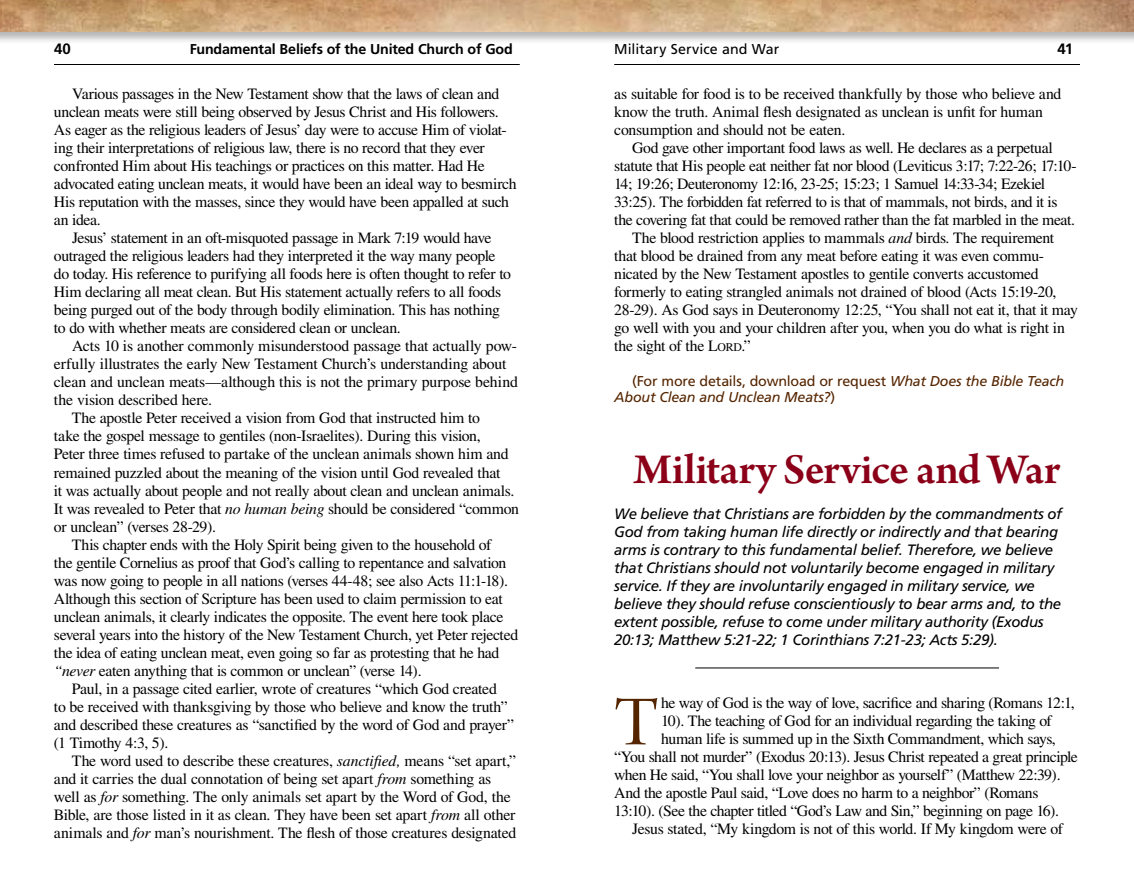
<style>
.page{position:relative;width:1134px;height:891px;background:#fff}
.page>*{position:absolute;margin:0;border:0;box-sizing:border-box;transform-origin:0 0}
.t1{font:74.55px "Arno Pro Display";color:#552500}
.t2{font:600 45px "Arno Pro";letter-spacing:-.005em;color:#8b0018}
.t3{font:15.75px/18px "Times";letter-spacing:-.025em;color:#000}
.t4{font:15.75px "Times";letter-spacing:-.005em;color:#000}
.t5{font:italic 15px/18px "Frutiger";letter-spacing:-.02em;color:#000}
.t6{font:700 15px "Frutiger";color:#000}
.t7{font:italic 14.25px/16.5px "Frutiger";letter-spacing:-.015em;color:#552500}
.t8{font:700 14.25px "Frutiger";letter-spacing:-.015em;color:#000}
.t9{font:14.25px "Frutiger";letter-spacing:.005em;color:#000}
.s1{font-style:italic}
.s2{font-style:inherit}
.s3{font-size:11.85px}
.s4{font-style:normal}
</style>
<div class="page">
<hr style="left:54px;top:64px;width:466px;height:1px;background:#000">
<div style="left:0;top:0;width:567px;height:44px;background:#000;opacity:.3"></div>
<img style="left:0;top:0;width:567px;height:32px">
<hr style="left:614px;top:64px;width:466px;height:1px;background:#000">
<div style="left:567px;top:0;width:567px;height:44px;background:#000;opacity:.3"></div>
<svg style="left:567px;top:0;width:567px;height:32px;background:#cea67d"></svg>
<hr style="left:695px;top:668px;width:304px;height:1px;background:#000">
<p class="t9" style="left:614px;top:41px;width:167px">Military Service and War</p>
<p class="t6" style="left:54px;top:40px;width:18px">40</p>
<p class="t8" style="left:190px;top:41px;width:325px">Fundamental Beliefs of the United Church of God</p>
<p class="t6" style="left:1057px;top:40px;width:17px">41</p>
<p class="t3" style="left:72px;top:85px;width:429px">Various passages in the New Testament show that the laws of clean and</p>
<p class="t3" style="left:54px;top:103px;width:446px">unclean meats were still being observed by Jesus Christ and His followers.</p>
<p class="t3" style="left:54px;top:121px;width:454px">As eager as the religious leaders of Jesus’ day were to accuse Him of violat-</p>
<p class="t3" style="left:54px;top:139px;width:432px">ing their interpretations of religious law, there is no record that they ever</p>
<p class="t3" style="left:54px;top:157px;width:432px">confronted Him about His teachings or practices on this matter. Had He</p>
<p class="t3" style="left:54px;top:175px;width:464px">advocated eating unclean meats, it would have been an ideal way to besmirch</p>
<p class="t3" style="left:54px;top:193px;width:457px">His reputation with the masses, since they would have been appalled at such</p>
<p class="t3" style="left:54px;top:211px;width:48px">an idea.</p>
<p class="t3" style="left:72px;top:229px;width:421px">Jesus’ statement in an oft-misquoted passage in Mark 7:19 would have</p>
<p class="t3" style="left:54px;top:247px;width:443px">outraged the religious leaders had they interpreted it the way many people</p>
<p class="t3" style="left:54px;top:265px;width:459px">do today. His reference to purifying all foods here is often thought to refer to</p>
<p class="t3" style="left:54px;top:283px;width:449px">Him declaring all meat clean. But His statement actually refers to all foods</p>
<p class="t3" style="left:54px;top:301px;width:447px">being purged out of the body through bodily elimination. This has nothing</p>
<p class="t3" style="left:54px;top:319px;width:348px">to do with whether meats are considered clean or unclean.</p>
<p class="t3" style="left:72px;top:337px;width:446px">Acts 10 is another commonly misunderstood passage that actually pow-</p>
<p class="t3" style="left:54px;top:355px;width:454px">erfully illustrates the early New Testament Church’s understanding about</p>
<p class="t4" style="left:54px;top:373px;width:465px">clean and unclean meats—although this is not the primary purpose behind</p>
<p class="t3" style="left:54px;top:391px;width:160px">the vision described here.</p>
<p class="t3" style="left:72px;top:409px;width:410px">The apostle Peter received a vision from God that instructed him to</p>
<p class="t3" style="left:54px;top:427px;width:428px">take the gospel message to gentiles (non-Israelites). During this vision,</p>
<p class="t3" style="left:54px;top:445px;width:456px">Peter three times refused to partake of the unclean animals shown him and</p>
<p class="t3" style="left:54px;top:463px;width:448px">remained puzzled about the meaning of the vision until God revealed that</p>
<p class="t3" style="left:54px;top:481px;width:462px">it was actually about people and not really about clean and unclean animals.</p>
<p class="t3" style="left:54px;top:499px;width:467px">It was revealed to Peter that <span class="s1">no human being</span> should be considered “common</p>
<p class="t3" style="left:54px;top:517px;width:164px">or unclean” (verses 28-29).</p>
<p class="t3" style="left:72px;top:535px;width:421px">This chapter ends with the Holy Spirit being given to the household of</p>
<p class="t3" style="left:54px;top:553px;width:454px">the gentile Cornelius as proof that God’s calling to repentance and salvation</p>
<p class="t3" style="left:54px;top:571px;width:456px">was now going to people in all nations (verses 44-48; see also Acts 11:1-18).</p>
<p class="t3" style="left:54px;top:589px;width:450px">Although this section of Scripture has been used to claim permission to eat</p>
<p class="t3" style="left:54px;top:607px;width:451px">unclean animals, it clearly indicates the opposite. The event here took place</p>
<p class="t3" style="left:54px;top:625px;width:466px">several years into the history of the New Testament Church, yet Peter rejected</p>
<p class="t3" style="left:54px;top:643px;width:447px">the idea of eating unclean meat, even going so far as protesting that he had</p>
<p class="t3" style="left:54px;top:661px;width:369px"><span class="s1">“never</span> eaten anything that is common or unclean” (verse 14).</p>
<p class="t3" style="left:72px;top:679px;width:426px">Paul, in a passage cited earlier, wrote of creatures “which God created</p>
<p class="t3" style="left:54px;top:697px;width:455px">to be received with thanksgiving by those who believe and know the truth”</p>
<p class="t3" style="left:54px;top:715px;width:462px">and described these creatures as “sanctified by the word of God and prayer”</p>
<p class="t3" style="left:54px;top:733px;width:116px">(1 Timothy 4:3, 5).</p>
<p class="t3" style="left:72px;top:751px;width:446px">The word used to describe these creatures, <span class="s1">sanctified,</span> means “set apart,”</p>
<p class="t3" style="left:54px;top:769px;width:439px">and it carries the dual connotation of being set apart <span class="s1">from</span> something as</p>
<p class="t3" style="left:54px;top:787px;width:458px">well as <span class="s1">for</span> something. The only animals set apart by the Word of God, the</p>
<p class="t3" style="left:54px;top:805px;width:463px">Bible, are those listed in it as clean. They have been set apart <span class="s1">from</span> all other</p>
<p class="t3" style="left:54px;top:823px;width:464px">animals and <span class="s1">for</span> man’s nourishment. The flesh of those creatures designated</p>
<p class="t3" style="left:614px;top:85px;width:449px">as suitable for food is to be received thankfully by those who believe and know the truth. Animal flesh designated as unclean is unfit for human consumption and should not be eaten.</p>
<p class="t3" style="left:632px;top:139px;width:422px">God gave other important food laws as well. He declares as a perpetual</p>
<p class="t3" style="left:614px;top:157px;width:464px">statute that His people eat neither fat nor blood (Leviticus 3:17; 7:22-26; 17:10-</p>
<p class="t3" style="left:614px;top:175px;width:433px">14; 19:26; Deuteronomy 12:16, 23-25; 15:23; 1 Samuel 14:33-34; Ezekiel</p>
<p class="t3" style="left:614px;top:193px;width:445px">33:25). The forbidden fat referred to is that of mammals, not birds, and it is</p>
<p class="t3" style="left:614px;top:211px;width:462px">the covering fat that could be removed rather than the fat marbled in the meat.</p>
<p class="t3" style="left:632px;top:229px;width:424px">The blood restriction applies to mammals <span class="s1">and</span> birds. The requirement</p>
<p class="t3" style="left:614px;top:247px;width:431px">that blood be drained from any meat before eating it was even commu-</p>
<p class="t3" style="left:614px;top:265px;width:426px">nicated by the New Testament apostles to gentile converts accustomed</p>
<p class="t3" style="left:614px;top:283px;width:444px">formerly to eating strangled animals not drained of blood (Acts 15:19-20,</p>
<p class="t3" style="left:614px;top:301px;width:465px">28-29). As God says in Deuteronomy 12:25, “You shall not eat it, that it may</p>
<p class="t3" style="left:614px;top:319px;width:452px">go well with you and your children after you, when you do what is right in</p>
<p class="t3" style="left:614px;top:337px;width:138px">the sight of the <span class="s2">L</span><span class="s3">ord</span><span class="s2">.</span>”</p>
<p class="t7" style="left:614px;top:373px;width:452px;text-indent:18px"><span class="s4">(For more details, download or request</span> What Does the Bible Teach<br>About Clean and Unclean Meats?<span class="s4">)</span></p>
<h2 class="t2" style="left:634px;top:444px;width:428px">Military Service and War</h2>
<p class="t5" style="left:614px;top:505px;width:449px">We believe that Christians are forbidden by the commandments of God from taking human life directly or indirectly and that bearing arms is contrary to this fundamental belief. Therefore, we believe that Christians should not voluntarily become engaged in military service. If they are involuntarily engaged in military service, we believe they should refuse conscientiously to bear arms and, to the extent possible, refuse to come under military authority (Exodus 20:13; Matthew 5:21-22; 1 Corinthians 7:21-23; Acts 5:29).</p>
<h1 class="t1" style="left:614px;top:681px;width:46px">T</h1>
<p class="t3" style="left:661px;top:694px;width:415px">he way of God is the way of love, sacrifice and sharing (Romans 12:1,</p>
<p class="t3" style="left:661px;top:712px;width:392px">10). The teaching of God for an individual regarding the taking of</p>
<p class="t3" style="left:661px;top:730px;width:396px">human life is summed up in the Sixth Commandment, which says,</p>
<p class="t3" style="left:614px;top:748px;width:465px">“You shall not murder” (Exodus 20:13). Jesus Christ repeated a great principle</p>
<p class="t3" style="left:614px;top:766px;width:448px">when He said, “You shall love your neighbor as yourself” (Matthew 22:39).</p>
<p class="t3" style="left:614px;top:784px;width:426px">And the apostle Paul said, “Love does no harm to a neighbor” (Romans</p>
<p class="t3" style="left:614px;top:802px;width:447px">13:10). (See the chapter titled “God’s Law and Sin,” beginning on page 16).</p>
<p class="t3" style="left:632px;top:820px;width:432px">Jesus stated, “My kingdom is not of this world. If My kingdom were of</p>
</div>
